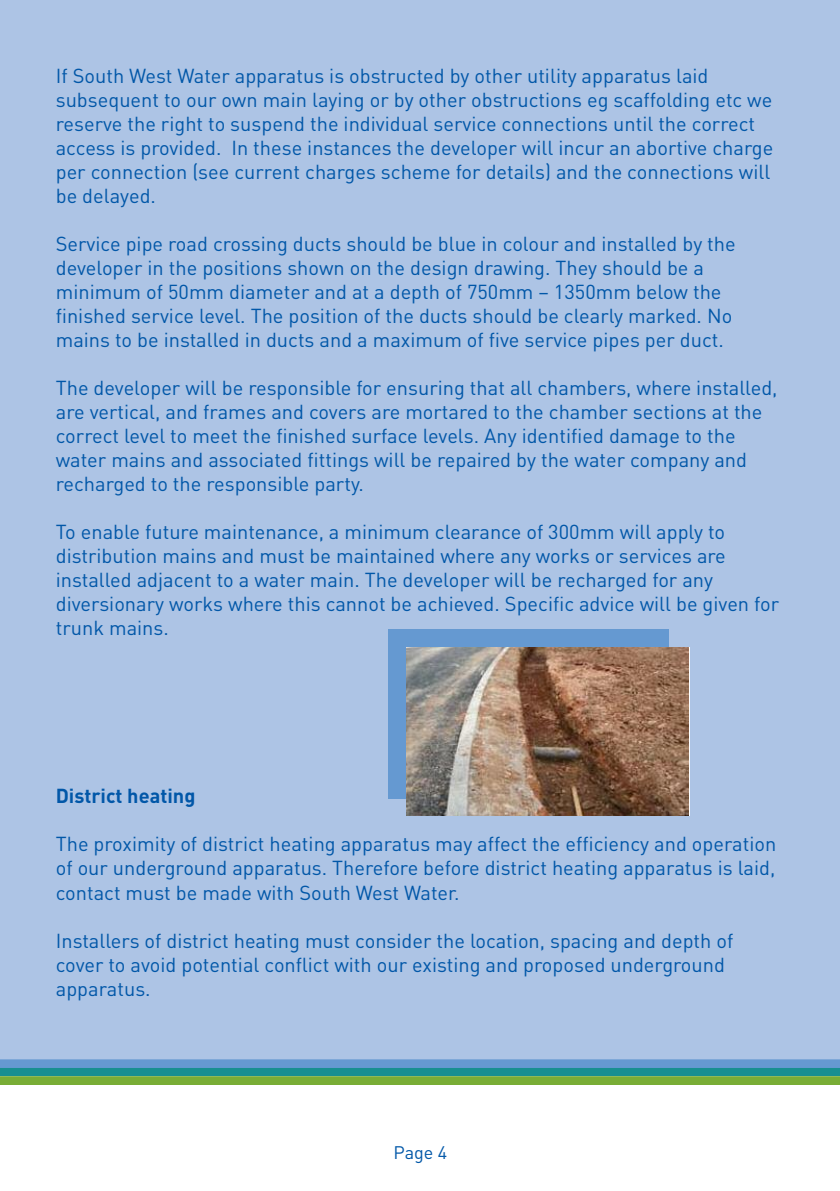
<style>
.page{position:relative;width:840px;height:1191px;background:#fff}
.page>*{position:absolute;margin:0;border:0;box-sizing:border-box;transform-origin:0 0}
.t1{font:20px/24px "DINOT";color:#0157a8}
.t2{font:700 20px "DINOT";color:#0157a8}
.t3{font:18px "DINOT";color:#0157a8}
</style>
<div class="page">
<div style="left:0;top:0;width:839px;height:1064px;background:#adc4e5"></div>
<svg style="left:0;top:1059px;width:839px;height:26px;background:#569d88"></svg>
<div style="left:387px;top:629px;width:281px;height:169px;background:#6599d1"></div>
<img style="left:406px;top:648px;width:282px;height:167px">
<p class="t1" style="left:56px;top:66px;width:718px">If South West Water apparatus is obstructed by other utility apparatus laid subsequent to our own main laying or by other obstructions eg scaffolding etc we reserve the right to suspend the individual service connections until the correct access is provided. In these instances the developer will incur an abortive charge per connection (see current charges scheme for details) and the connections will be delayed.</p>
<p class="t1" style="left:56px;top:234px;width:681px">Service pipe road crossing ducts should be blue in colour and installed by the developer in the positions shown on the design drawing. They should be a minimum of 50mm diameter and at a depth of 750mm – 1350mm below the finished service level. The position of the ducts should be clearly marked. No mains to be installed in ducts and a maximum of five service pipes per duct.</p>
<p class="t1" style="left:56px;top:378px;width:722px">The developer will be responsible for ensuring that all chambers, where installed, are vertical, and frames and covers are mortared to the chamber sections at the correct level to meet the finished surface levels. Any identified damage to the water mains and associated fittings will be repaired by the water company and recharged to the responsible party.</p>
<p class="t1" style="left:56px;top:522px;width:724px">To enable future maintenance, a minimum clearance of 300mm will apply to distribution mains and must be maintained where any works or services are installed adjacent to a water main. The developer will be recharged for any diversionary works where this cannot be achieved. Specific advice will be given for trunk mains.</p>
<p class="t2" style="left:56px;top:789px;width:141px">District heating</p>
<p class="t1" style="left:56px;top:834px;width:721px;text-align:justify">The proximity of district heating apparatus may affect the efficiency and operation of our underground apparatus. Therefore before district heating apparatus is laid, contact must be made with South West Water.</p>
<p class="t1" style="left:56px;top:930px;width:678px">Installers of district heating must consider the location, spacing and depth of cover to avoid potential conflict with our existing and proposed underground apparatus.</p>
<p class="t3" style="left:393px;top:1146px;width:55px">Page 4</p>
</div>
